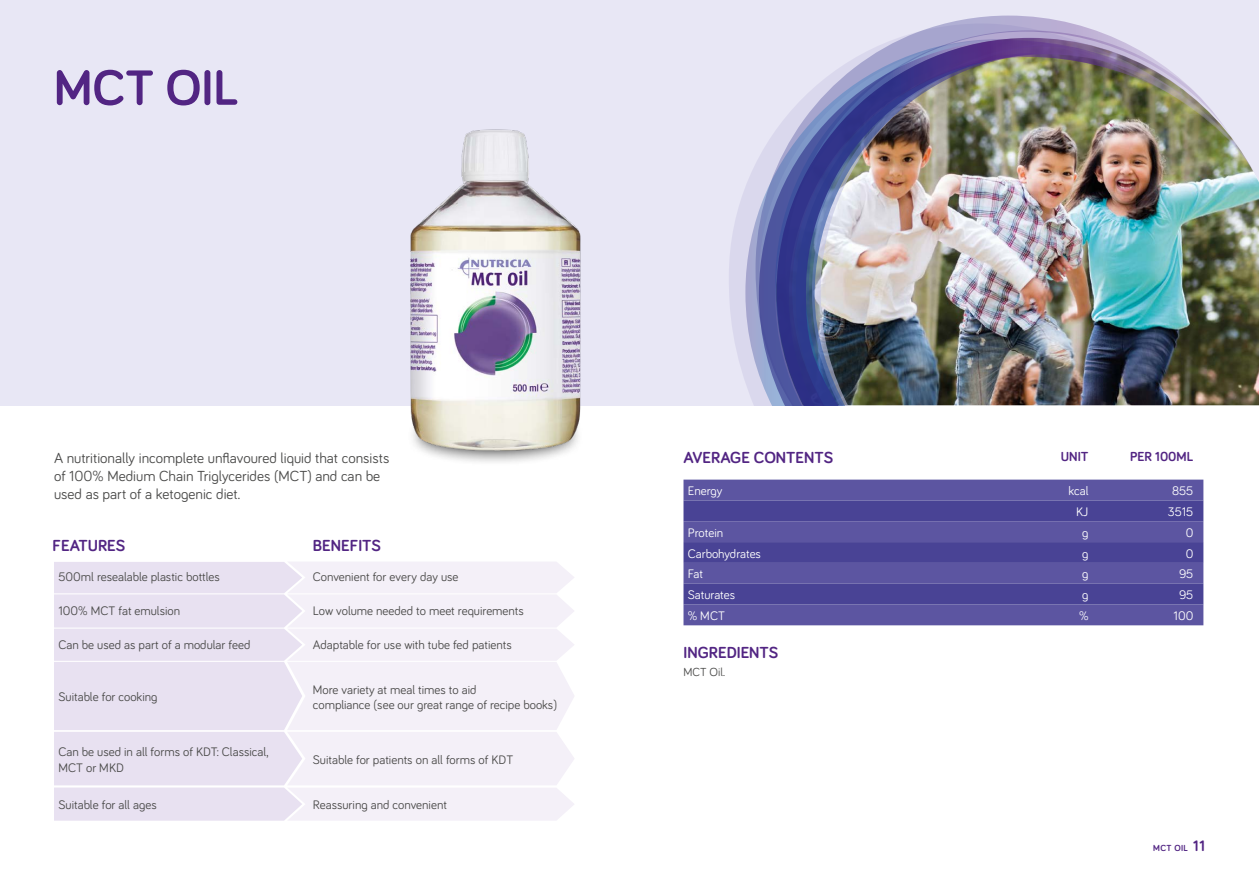
<style>
.page{position:relative;width:1259px;height:893px;background:#fff}
.page>*{position:absolute;margin:0;border:0;box-sizing:border-box;transform-origin:0 0}
.t1{font:700 51px "Bariol";color:#522583}
.t2{font:700 16.5px "Bariol";color:#522583}
.t3{font:15px/18px "Bariol";color:#4a4a49}
.t4{font:700 13.5px "Bariol";color:#522583}
.t5{font:12.75px/15.3px "Bariol";color:#4a4a49}
.t6{font:12.75px "Bariol";color:#fff}
.t7{font:12px "Bariol";color:#4a4a49}
.t8{font:700 9px "Bariol";letter-spacing:.04em;color:#522583}
.s1{font-size:15.6px}
</style>
<div class="page">
<div style="left:0;top:0;width:1259px;height:405px;background:#e8e7f5"></div>
<svg style="left:54px;top:562px;width:520px;height:259px"></svg>
<div style="left:683px;top:480px;width:520px;height:145px;background:#5c55a1"></div>
<svg style="left:683px;top:500px;width:520px;height:104px;background:#544d9b"></svg>
<svg style="left:729px;top:190px;width:16px;height:190px;fill:#dad8ed"></svg>
<svg style="left:755px;top:16px;width:359px;height:389px"></svg>
<img style="left:776px;top:38px;width:478px;height:367px">
<img style="left:792px;top:59px;width:204px;height:346px">
<img style="left:407px;top:129px;width:179px;height:333px">
<h1 class="t1" style="left:54px;top:53px;width:186px">MCT OIL</h1>
<p class="t3" style="left:54px;top:448px;width:337px">A nutritionally incomplete unflavoured liquid that consists of 100% Medium Chain Triglycerides (MCT) and can be used as part of a ketogenic diet.</p>
<p class="t2" style="left:53px;top:535px;width:74px">FEATURES</p>
<p class="t2" style="left:313px;top:535px;width:70px">BENEFITS</p>
<p class="t5" style="left:58px;top:569px;width:163px">500ml resealable plastic bottles</p>
<p class="t5" style="left:313px;top:569px;width:147px">Convenient for every day use</p>
<p class="t5" style="left:58px;top:603px;width:123px">100% MCT fat emulsion</p>
<p class="t5" style="left:313px;top:603px;width:212px">Low volume needed to meet requirements</p>
<p class="t5" style="left:58px;top:637px;width:193px">Can be used as part of a modular feed</p>
<p class="t5" style="left:313px;top:637px;width:200px">Adaptable for use with tube fed patients</p>
<p class="t5" style="left:58px;top:689px;width:101px">Suitable for cooking</p>
<p class="t5" style="left:313px;top:681px;width:246px">More variety at meal times to aid<br>compliance (see our great range of recipe books)</p>
<p class="t5" style="left:58px;top:744px;width:212px">Can be used in all forms of KDT: Classical,<br>MCT or MKD</p>
<p class="t5" style="left:313px;top:751px;width:202px">Suitable for patients on all forms of KDT</p>
<p class="t5" style="left:58px;top:796px;width:100px">Suitable for all ages</p>
<p class="t5" style="left:313px;top:796px;width:136px">Reassuring and convenient</p>
<p class="t2" style="left:683px;top:446px;width:151px">AVERAGE CONTENTS</p>
<p class="t4" style="left:1061px;top:448px;width:29px">UNIT</p>
<p class="t4" style="left:1130px;top:448px;width:65px">PER 100ML</p>
<p class="t6" style="left:688px;top:482px;width:36px">Energy</p>
<p class="t6" style="left:1068px;top:482px;width:22px">kcal</p>
<p class="t6" style="left:1172px;top:482px;width:23px">855</p>
<p class="t6" style="left:1076px;top:503px;width:14px">KJ</p>
<p class="t6" style="left:1167px;top:503px;width:27px">3515</p>
<p class="t6" style="left:688px;top:524px;width:37px">Protein</p>
<p class="t6" style="left:1082px;top:524px;width:8px">g</p>
<p class="t6" style="left:1185px;top:524px;width:9px">0</p>
<p class="t6" style="left:688px;top:545px;width:75px">Carbohydrates</p>
<p class="t6" style="left:1082px;top:545px;width:8px">g</p>
<p class="t6" style="left:1185px;top:545px;width:9px">0</p>
<p class="t6" style="left:688px;top:565px;width:17px">Fat</p>
<p class="t6" style="left:1082px;top:565px;width:8px">g</p>
<p class="t6" style="left:1179px;top:565px;width:16px">95</p>
<p class="t6" style="left:688px;top:586px;width:49px">Saturates</p>
<p class="t6" style="left:1082px;top:586px;width:8px">g</p>
<p class="t6" style="left:1179px;top:586px;width:16px">95</p>
<p class="t6" style="left:688px;top:607px;width:39px">% MCT</p>
<p class="t6" style="left:1079px;top:607px;width:11px">%</p>
<p class="t6" style="left:1173px;top:607px;width:21px">100</p>
<p class="t2" style="left:683px;top:641px;width:96px">INGREDIENTS</p>
<p class="t7" style="left:683px;top:664px;width:43px">MCT Oil.</p>
<p class="t8" style="left:1153px;top:842px;width:53px">MCT OIL <span class="s1">11</span></p>
</div>
